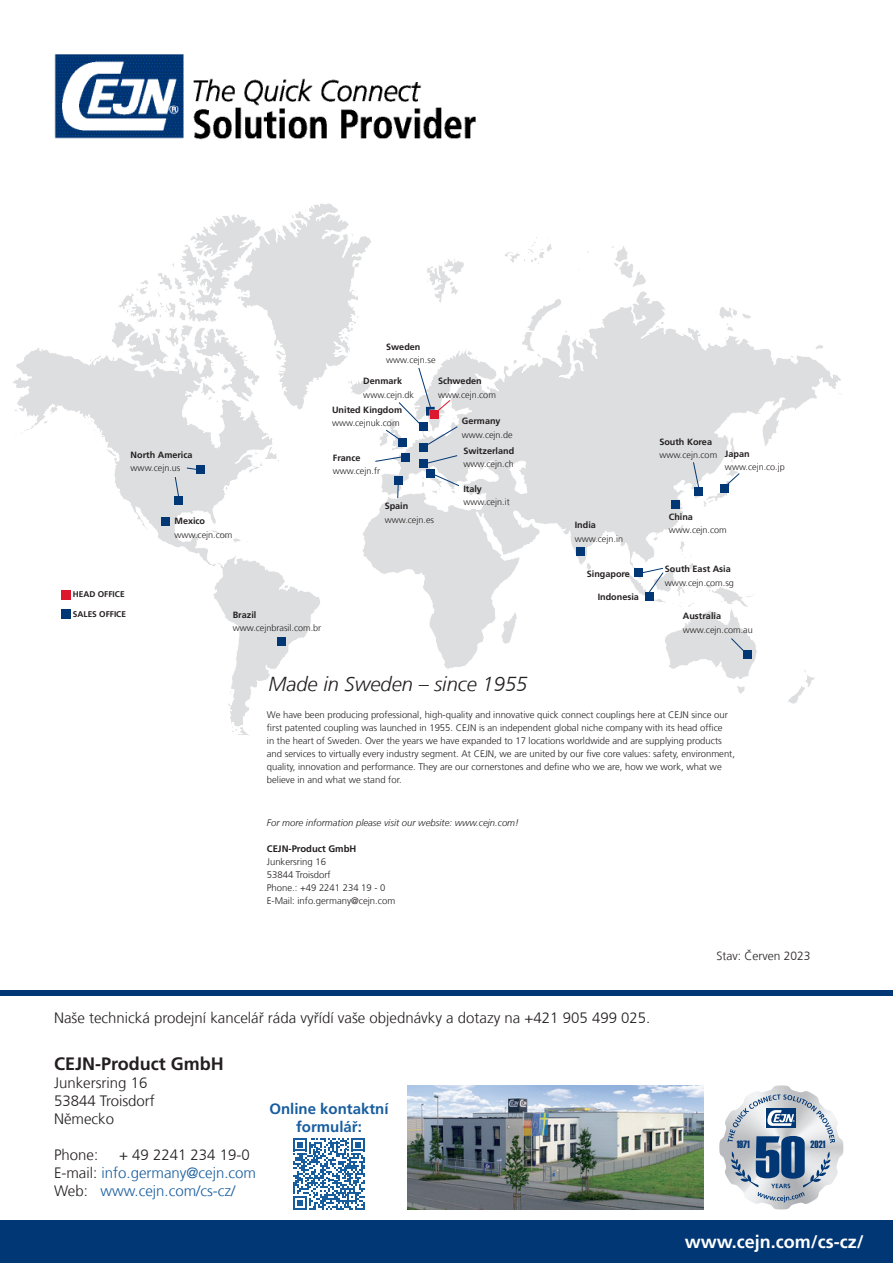
<style>
.page{position:relative;width:893px;height:1263px;background:#fff}
.page>*{position:absolute;margin:0;border:0;box-sizing:border-box;transform-origin:0 0}
.t1{font:italic 300 20.25px "Frutiger LT Com";color:#231f20}
.t2{font:700 18px "Frutiger LT Com";color:#fff}
.t3{font:700 18px "Frutiger LT Com";color:#231f20}
.t4{font:300 15px "Frutiger LT Com";color:#231f20}
.t5{font:300 15px "Frutiger LT Com";color:#175d9e}
.t6{font:700 15px/18px "Frutiger LT Com";color:#175d9e;text-align:center}
.t7{font:300 12px "Frutiger LT Com";color:#231f20}
.t8{font:10.65px "Haettenschweiler";color:#013775}
.t9{font:300 9.45px/13px "Frutiger LT Com";color:#231f20}
.t10{font:italic 300 9.45px "Frutiger LT Com";color:#231f20}
.t11{font:700 9.45px "Frutiger LT Com";color:#231f20}
.t12{font:300 9px "Frutiger LT Com";color:#231f20}
.t13{font:700 9px "Frutiger LT Com";color:#231f20}
.t14{font:700 8.25px "Frutiger LT Com";color:#231f20}
.s1{color:#231f20}
</style>
<div class="page">
<img style="left:407px;top:1086px;width:296px;height:123px">
<svg style="left:719px;top:1085px;width:124px;height:124px"></svg>
<svg style="left:293px;top:1138px;width:72px;height:71px"></svg>
<img style="left:54px;top:54px;width:422px;height:85px">
<div style="left:0;top:991px;width:893px;height:5px;background:#013775"></div>
<div style="left:0;top:1220px;width:893px;height:43px;background:#013775"></div>
<svg style="left:13px;top:203px;width:829px;height:533px"></svg>
<div style="left:196px;top:466px;width:8px;height:8px;background:#013775"></div>
<div style="left:161px;top:517px;width:9px;height:9px;background:#013775"></div>
<div style="left:426px;top:469px;width:8px;height:9px;background:#013775"></div>
<div style="left:401px;top:453px;width:8px;height:8px;background:#013775"></div>
<div style="left:394px;top:476px;width:9px;height:9px;background:#013775"></div>
<div style="left:419px;top:443px;width:8px;height:9px;background:#013775"></div>
<div style="left:419px;top:459px;width:9px;height:9px;background:#013775"></div>
<div style="left:634px;top:568px;width:9px;height:9px;background:#013775"></div>
<svg style="left:426px;top:455px;width:32px;height:9px"></svg>
<svg style="left:432px;top:473px;width:28px;height:13px"></svg>
<svg style="left:375px;top:456px;width:28px;height:6px"></svg>
<svg style="left:397px;top:485px;width:2px;height:14px"></svg>
<div style="left:576px;top:547px;width:8px;height:8px;background:#013775"></div>
<div style="left:671px;top:500px;width:8px;height:9px;background:#013775"></div>
<div style="left:720px;top:484px;width:8px;height:8px;background:#013775"></div>
<div style="left:743px;top:650px;width:9px;height:9px;background:#013775"></div>
<svg style="left:731px;top:638px;width:17px;height:18px"></svg>
<svg style="left:726px;top:473px;width:14px;height:13px"></svg>
<svg style="left:693px;top:462px;width:7px;height:27px"></svg>
<div style="left:694px;top:487px;width:9px;height:9px;background:#013775"></div>
<div style="left:277px;top:637px;width:9px;height:8px;background:#013775"></div>
<div style="left:61px;top:609px;width:9px;height:9px;background:#013775"></div>
<div style="left:61px;top:590px;width:9px;height:9px;background:#dc172e"></div>
<div style="left:646px;top:592px;width:8px;height:9px;background:#013775"></div>
<svg style="left:642px;top:567px;width:22px;height:28px"></svg>
<div style="left:175px;top:496px;width:8px;height:9px;background:#013775"></div>
<svg style="left:175px;top:476px;width:5px;height:20px"></svg>
<svg style="left:186px;top:467px;width:10px;height:3px"></svg>
<svg style="left:385px;top:367px;width:73px;height:79px"></svg>
<p class="t13" style="left:386px;top:341px;width:36px">Sweden</p>
<p class="t12" style="left:386px;top:355px;width:51px">www.cejn.se</p>
<p class="t13" style="left:363px;top:376px;width:40px">Denmark</p>
<p class="t12" style="left:363px;top:389px;width:52px">www.cejn.dk</p>
<p class="t13" style="left:438px;top:376px;width:45px">Schweden</p>
<p class="t12" style="left:438px;top:389px;width:59px">www.cejn.com</p>
<p class="t13" style="left:131px;top:449px;width:63px">North America</p>
<p class="t12" style="left:131px;top:463px;width:51px">www.cejn.us</p>
<p class="t13" style="left:332px;top:404px;width:71px">United Kingdom</p>
<p class="t12" style="left:332px;top:418px;width:69px">www.cejnuk.com</p>
<p class="t13" style="left:333px;top:452px;width:29px">France</p>
<p class="t12" style="left:333px;top:466px;width:49px">www.cejn.fr</p>
<p class="t13" style="left:462px;top:416px;width:40px">Germany</p>
<p class="t12" style="left:462px;top:429px;width:52px">www.cejn.de</p>
<p class="t13" style="left:463px;top:445px;width:52px">Switzerland</p>
<p class="t12" style="left:463px;top:459px;width:52px">www.cejn.ch</p>
<p class="t13" style="left:659px;top:436px;width:54px">South Korea</p>
<p class="t12" style="left:659px;top:450px;width:59px">www.cejn.com</p>
<p class="t13" style="left:725px;top:448px;width:26px">Japan</p>
<p class="t12" style="left:725px;top:462px;width:61px">www.cejn.co.jp</p>
<p class="t13" style="left:174px;top:516px;width:32px">Mexico</p>
<p class="t12" style="left:174px;top:530px;width:59px">www.cejn.com</p>
<p class="t13" style="left:385px;top:501px;width:25px">Spain</p>
<p class="t12" style="left:385px;top:514px;width:51px">www.cejn.es</p>
<p class="t13" style="left:463px;top:483px;width:20px">Italy</p>
<p class="t12" style="left:463px;top:497px;width:48px">www.cejn.it</p>
<p class="t13" style="left:575px;top:520px;width:23px">India</p>
<p class="t12" style="left:575px;top:533px;width:50px">www.cejn.in</p>
<p class="t13" style="left:669px;top:511px;width:26px">China</p>
<p class="t12" style="left:669px;top:525px;width:59px">www.cejn.com</p>
<p class="t14" style="left:73px;top:589px;width:53px">HEAD OFFICE</p>
<p class="t13" style="left:587px;top:568px;width:45px">Singapore</p>
<p class="t13" style="left:598px;top:591px;width:43px">Indonesia</p>
<p class="t13" style="left:665px;top:564px;width:67px">South East Asia</p>
<p class="t12" style="left:665px;top:577px;width:70px">www.cejn.com.sg</p>
<p class="t14" style="left:73px;top:609px;width:55px">SALES OFFICE</p>
<p class="t13" style="left:233px;top:609px;width:25px">Brazil</p>
<p class="t12" style="left:233px;top:623px;width:90px">www.cejnbrasil.com.br</p>
<p class="t13" style="left:683px;top:611px;width:40px">Australia</p>
<p class="t12" style="left:683px;top:624px;width:71px">www.cejn.com.au</p>
<p class="t1" style="left:268px;top:672px;width:261px">Made in Sweden – since 1955</p>
<p class="t9" style="left:267px;top:708px;width:470px">We have been producing professional, high-quality and innovative quick connect couplings here at CEJN since our first patented coupling was launched in 1955. CEJN is an independent global niche company with its head office<br>in the heart of Sweden. Over the years we have expanded to 17 locations worldwide and are supplying products and services to virtually every industry segment. At CEJN, we are united by our five core values: safety, environment, quality, innovation and performance. They are our cornerstones and define who we are, how we work, what we believe in and what we stand for.</p>
<p class="t10" style="left:267px;top:817px;width:254px">For more information please visit our website: www.cejn.com!</p>
<p class="t11" style="left:267px;top:843px;width:91px">CEJN-Product GmbH</p>
<p class="t9" style="left:267px;top:855px;width:130px">Junkersring 16<br>53844 Troisdorf<br>Phone.: +49 2241 234 19 - 0<br>E-Mail: info.germany@cejn.com</p>
<p class="t4" style="left:54px;top:1009px;width:598px">Naše technická prodejní kancelář ráda vyřídí vaše objednávky a dotazy na +421 905 499 025.</p>
<p class="t3" style="left:54px;top:1054px;width:171px">CEJN-Product GmbH</p>
<p class="t4" style="left:54px;top:1074px;width:95px">Junkersring 16</p>
<p class="t4" style="left:54px;top:1092px;width:102px">53844 Troisdorf</p>
<p class="t4" style="left:54px;top:1110px;width:61px">Německo</p>
<p class="t4" style="left:54px;top:1146px;width:46px">Phone:</p>
<p class="t4" style="left:119px;top:1146px;width:132px">+ 49 2241 234 19-0</p>
<p class="t5" style="left:54px;top:1164px;width:203px"><span class="s1">E-mail:</span> info.germany@cejn.com</p>
<p class="t5" style="left:54px;top:1182px;width:183px"><span class="s1">Web:</span> www.cejn.com/cs-cz/</p>
<p class="t6" style="left:269px;top:1100px;width:121px">Online kontaktní formulář:</p>
<p class="t7" style="left:716px;top:949px;width:96px">Stav: Červen 2023</p>
<p class="t8" style="left:737px;top:1136px;width:15px">1971</p>
<p class="t8" style="left:811px;top:1137px;width:16px">2021</p>
<p class="t2" style="left:727px;top:1231px;width:114px">www.cejn.de</p>
<p class="t2" style="left:685px;top:1231px;width:180px">www.cejn.com/cs-cz/</p>
</div>
